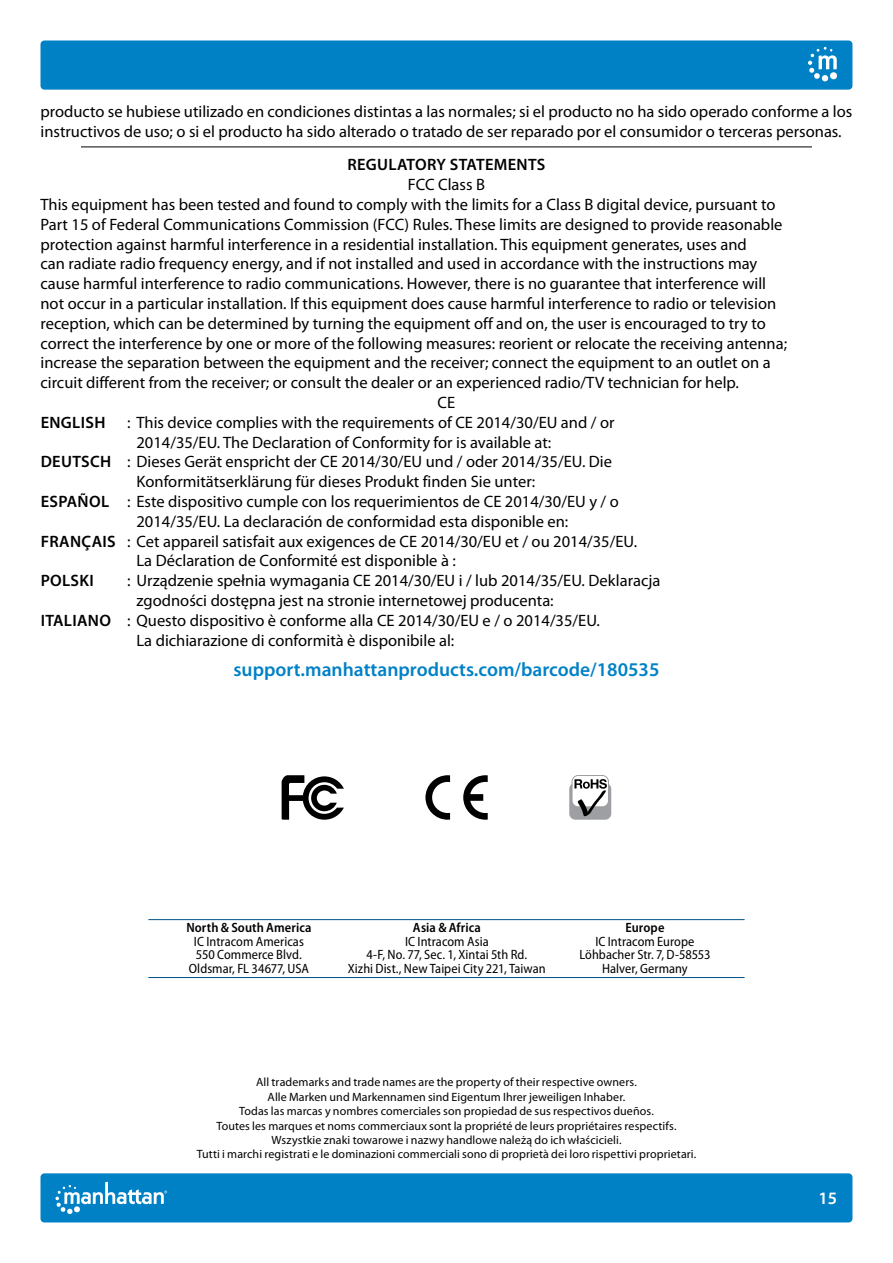
<style>
.page{position:relative;width:893px;height:1263px;background:#fff}
.page>*{position:absolute;margin:0;border:0;box-sizing:border-box;transform-origin:0 0}
.t1{font:600 19.5px "Myriad Pro";color:#0081c6}
.t2{font:600 17.4px "Myriad Pro";color:#fff}
.t3{font:16.5px/19.8px "Myriad Pro";color:#000}
.t4{font:600 16.5px "Myriad Pro";letter-spacing:.02em;color:#000}
.t5{font:semi-condensed 13.5px/13.5px "Myriad Pro";letter-spacing:.005em;color:#000;text-align:center}
.t6{font:600 semi-condensed 13.5px "Myriad Pro";letter-spacing:.01em;color:#000}
.t7{font:12px/14.4px "Myriad Pro";letter-spacing:.01em;color:#000;text-align:center}
.s1{font-weight:600}
</style>
<div class="page">
<hr style="left:81px;top:147px;width:731px;height:1px;background:#000">
<div style="left:41px;top:41px;width:811px;height:49px;background:#0081c6;border-radius:4px"></div>
<div style="left:41px;top:1173px;width:811px;height:49px;background:#0081c6;border-radius:4px"></div>
<svg style="left:55px;top:1182px;width:112px;height:32px"></svg>
<svg style="left:808px;top:47px;width:29px;height:34px"></svg>
<div style="left:569px;top:783px;width:42px;height:37px;background:#9d9fa2;border-radius:6px"></div>
<div style="left:572px;top:775px;width:37px;height:32px;border:1px solid #9d9fa2;border-radius:6px"></div>
<svg style="left:574px;top:779px;width:33px;height:38px"></svg>
<svg style="left:463px;top:775px;width:25px;height:45px"></svg>
<svg style="left:425px;top:775px;width:25px;height:45px"></svg>
<svg style="left:282px;top:775px;width:62px;height:45px"></svg>
<hr style="left:148px;top:919px;width:597px;height:1px;background:#005288">
<hr style="left:148px;top:977px;width:597px;height:1px;background:#005288">
<p class="t3" style="left:40px;top:102px;width:813px">producto se hubiese utilizado en condiciones distintas a las normales; si el producto no ha sido operado conforme a los instructivos de uso; o si el producto ha sido alterado o tratado de ser reparado por el consumidor o terceras personas.</p>
<p class="t4" style="left:347px;top:154px;width:200px">REGULATORY STATEMENTS</p>
<p class="t3" style="left:408px;top:174px;width:79px">FCC Class B</p>
<p class="t3" style="left:40px;top:194px;width:736px">This equipment has been tested and found to comply with the limits for a Class B digital device, pursuant to</p>
<p class="t3" style="left:40px;top:214px;width:743px">Part 15 of Federal Communications Commission (FCC) Rules. These limits are designed to provide reasonable</p>
<p class="t3" style="left:40px;top:234px;width:708px">protection against harmful interference in a residential installation. This equipment generates, uses and</p>
<p class="t3" style="left:40px;top:254px;width:718px">can radiate radio frequency energy, and if not installed and used in accordance with the instructions may</p>
<p class="t3" style="left:40px;top:273px;width:727px">cause harmful interference to radio communications. However, there is no guarantee that interference will</p>
<p class="t3" style="left:40px;top:293px;width:737px">not occur in a particular installation. If this equipment does cause harmful interference to radio or television</p>
<p class="t3" style="left:40px;top:313px;width:727px">reception, which can be determined by turning the equipment off and on, the user is encouraged to try to</p>
<p class="t3" style="left:40px;top:333px;width:748px">correct the interference by one or more of the following measures: reorient or relocate the receiving antenna;</p>
<p class="t3" style="left:40px;top:353px;width:732px">increase the separation between the equipment and the receiver; connect the equipment to an outlet on a</p>
<p class="t3" style="left:40px;top:372px;width:700px">circuit different from the receiver; or consult the dealer or an experienced radio/TV technician for help.</p>
<p class="t3" style="left:438px;top:392px;width:19px">CE</p>
<p class="t4" style="left:41px;top:412px;width:66px">ENGLISH</p>
<p class="t3" style="left:127px;top:412px;width:489px">: This device complies with the requirements of CE 2014/30/EU and / or</p>
<p class="t3" style="left:136px;top:432px;width:416px">2014/35/EU. The Declaration of Conformity for is available at:</p>
<p class="t3" style="left:41px;top:452px;width:573px"><span class="s1">DEUTSCH</span> : Dieses Gerät enspricht der CE 2014/30/EU und / oder 2014/35/EU. Die</p>
<p class="t3" style="left:136px;top:471px;width:400px">Konformitätserklärung für dieses Produkt finden Sie unter:</p>
<p class="t3" style="left:41px;top:491px;width:580px"><span class="s1">ESPAÑOL</span> : Este dispositivo cumple con los requerimientos de CE 2014/30/EU y / o</p>
<p class="t3" style="left:136px;top:511px;width:433px">2014/35/EU. La declaración de conformidad esta disponible en:</p>
<p class="t3" style="left:41px;top:531px;width:598px"><span class="s1">FRANÇAIS</span> : Cet appareil satisfait aux exigences de CE 2014/30/EU et / ou 2014/35/EU.</p>
<p class="t3" style="left:136px;top:551px;width:321px">La Déclaration de Conformité est disponible à :</p>
<p class="t4" style="left:41px;top:570px;width:55px">POLSKI</p>
<p class="t3" style="left:127px;top:570px;width:535px">: Urządzenie spełnia wymagania CE 2014/30/EU i / lub 2014/35/EU. Deklaracja</p>
<p class="t3" style="left:136px;top:590px;width:419px">zgodności dostępna jest na stronie internetowej producenta:</p>
<p class="t3" style="left:41px;top:610px;width:561px"><span class="s1">ITALIANO</span> : Questo dispositivo è conforme alla CE 2014/30/EU e / o 2014/35/EU.</p>
<p class="t3" style="left:136px;top:630px;width:319px">La dichiarazione di conformità è disponibile al:</p>
<p class="t1" style="left:233px;top:657px;width:428px">support.manhattanproducts.com/barcode/180535</p>
<p class="t6" style="left:186px;top:920px;width:127px">North &amp; South America</p>
<p class="t5" style="left:189px;top:935px;width:122px">IC Intracom Americas<br>550 Commerce Blvd.<br>Oldsmar, FL 34677, USA</p>
<p class="t6" style="left:413px;top:920px;width:69px">Asia &amp; Africa</p>
<p class="t5" style="left:348px;top:935px;width:199px">IC Intracom Asia<br>4-F, No. 77, Sec. 1, Xintai 5th Rd.<br>Xizhi Dist., New Taipei City 221, Taiwan</p>
<p class="t6" style="left:625px;top:920px;width:41px">Europe</p>
<p class="t5" style="left:579px;top:935px;width:133px">IC Intracom Europe<br>Löhbacher Str. 7, D-58553<br>Halver, Germany</p>
<p class="t7" style="left:197px;top:1075px;width:501px">All trademarks and trade names are the property of their respective owners.<br>Alle Marken und Markennamen sind Eigentum Ihrer jeweiligen Inhaber.<br>Todas las marcas y nombres comerciales son propiedad de sus respectivos dueños.<br>Toutes les marques et noms commerciaux sont la propriété de leurs propriétaires respectifs.<br>Wszystkie znaki towarowe i nazwy handlowe należą do ich właścicieli.<br>Tutti i marchi registrati e le dominazioni commerciali sono di proprietà dei loro rispettivi proprietari.</p>
<p class="t2" style="left:818px;top:1187px;width:20px">15</p>
</div>
